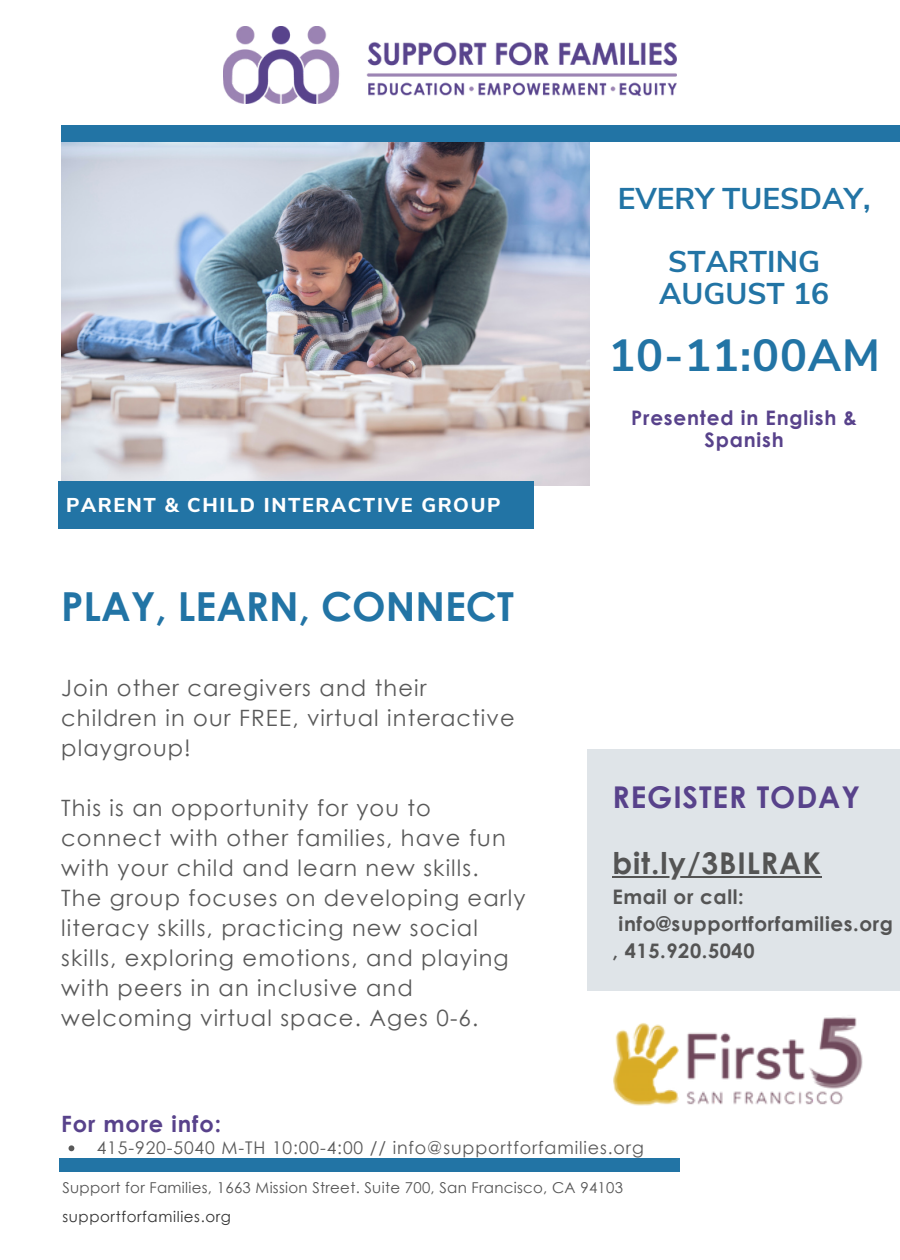
<style>
.page{position:relative;width:900px;height:1260px;background:#fff}
.page>*{position:absolute;margin:0;border:0;box-sizing:border-box;transform-origin:0 0}
.t1{font:700 45px "Nunito Sans";letter-spacing:.02em;color:#2274a5}
.t2{font:700 40px "Century Gothic";color:#2274a5}
.t3{font:700 30px/63.8px "Nunito Sans";color:#2274a5;text-align:center}
.t4{font:700 30px "Century Gothic";letter-spacing:.03em;color:#545454}
.t5{font:700 30px "Century Gothic";letter-spacing:.03em;color:#58428b}
.t6{font:22.5px/30px "Century Gothic";letter-spacing:.05em;color:#595959}
.t7{font:700 22.5px "Century Gothic";letter-spacing:.04em;color:#58428b}
.t8{font:700 20px "Century Gothic";letter-spacing:.03em;color:#545454}
.t9{font:800 20px "Nunito Sans";letter-spacing:.08em;color:#fff}
.t10{font:700 20px/21.8px "Century Gothic";letter-spacing:.04em;color:#58428b;text-align:center}
.t11{font:17.5px "Century Gothic";letter-spacing:.05em;color:#595959}
.t12{font:15px "Century Gothic";letter-spacing:.02em;color:#545454}
.t13{font:15px "Century Gothic";letter-spacing:.04em;color:#323232}
</style>
<div class="page">
<div style="left:59px;top:1158px;width:621px;height:13px;background:#2274a5"></div>
<div style="left:588px;top:749px;width:312px;height:242px;background:#dfe4e8"></div>
<div style="left:61px;top:125px;width:839px;height:17px;background:#2274a5"></div>
<img style="left:613px;top:1017px;width:250px;height:89px">
<img style="left:223px;top:27px;width:454px;height:76px">
<img style="left:61px;top:142px;width:529px;height:343px">
<div style="left:58px;top:481px;width:476px;height:47px;background:#2274a5"></div>
<hr style="left:612px;top:876px;width:210px;height:2px;background:#545454">
<svg style="left:69px;top:1145px;width:5px;height:6px"></svg>
<p class="t9" style="left:66px;top:492px;width:436px">PARENT &amp; CHILD INTERACTIVE GROUP</p>
<h2 class="t2" style="left:61px;top:581px;width:454px">PLAY, LEARN, CONNECT</h2>
<p class="t6" style="left:61px;top:673px;width:455px">Join other caregivers and their children in our FREE, virtual interactive playgroup!</p>
<p class="t6" style="left:61px;top:793px;width:466px">This is an opportunity for you to connect with other families, have fun with your child and learn new skills.<br>The group focuses on developing early literacy skills, practicing new social skills, exploring emotions, and playing with peers in an inclusive and welcoming virtual space. Ages 0-6.</p>
<p class="t7" style="left:61px;top:1110px;width:161px">For more info:</p>
<h3 class="t3" style="left:618px;top:167px;width:254px">EVERY TUESDAY,<br>STARTING</h3>
<h3 class="t3" style="left:659px;top:262px;width:171px">AUGUST 16</h3>
<h1 class="t1" style="left:608px;top:326px;width:273px">10-11:00AM</h1>
<p class="t10" style="left:631px;top:406px;width:227px">Presented in English &amp;<br>Spanish</p>
<h3 class="t5" style="left:612px;top:778px;width:249px">REGISTER TODAY</h3>
<h3 class="t4" style="left:612px;top:844px;width:210px">bit.ly/3BILRAK</h3>
<p class="t8" style="left:612px;top:884px;width:133px">Email or call:</p>
<p class="t8" style="left:619px;top:911px;width:276px">info@supportforfamilies.org</p>
<p class="t8" style="left:612px;top:938px;width:144px">, 415.920.5040</p>
<p class="t11" style="left:97px;top:1137px;width:549px">415-920-5040 M-TH 10:00-4:00 // info@supportforfamilies.org</p>
<p class="t12" style="left:62px;top:1178px;width:562px">Support for Families, 1663 Mission Street. Suite 700, San Francisco, CA 94103</p>
<p class="t13" style="left:62px;top:1207px;width:170px">supportforfamilies.org</p>
</div>
